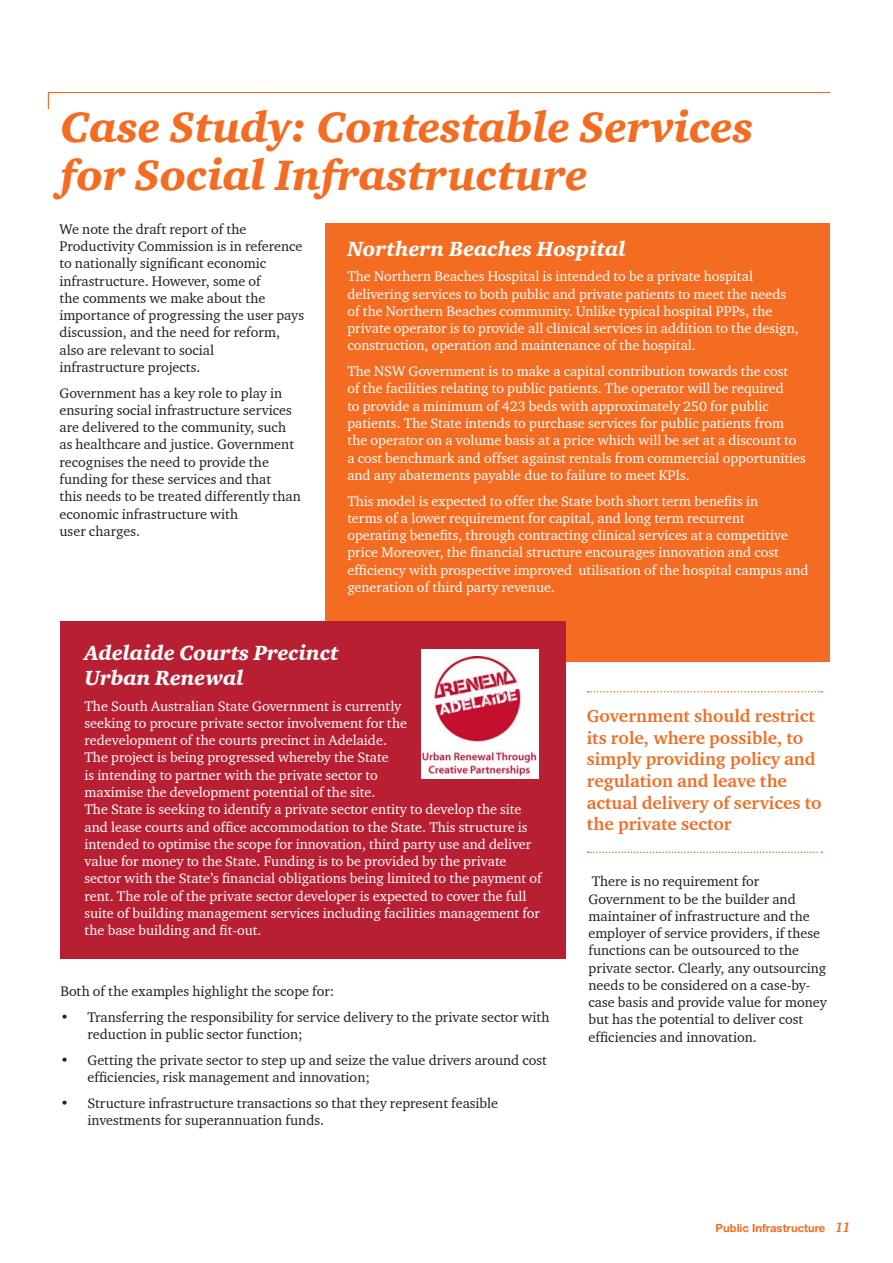
<style>
.page{position:relative;width:893px;height:1263px;background:#fff}
.page>*{position:absolute;margin:0;border:0;box-sizing:border-box;transform-origin:0 0}
.t1{font:43.5px/47.7px "Charter ITC Blac Ital";color:#f36c21}
.Smaller_heading{font:21px/25.2px "Charter ITC Blac Ital";color:#fff}
._2_Sub_Heading_Orang{font:700 18px/21.6px "Charter ITC";color:#f36c21}
.t2{font:14.25px/17.2px "Charter ITC";color:#fff}
.BODY_TEXT{font:14.25px/17.2px "Charter ITC";color:#231f20}
.t3{font:700 11.25px "Helvetica Neue";color:#f36c21}
.s1{font-family:"Charter ITC";font-style:italic;font-size:14.25px}
</style>
<div class="page">
<svg style="left:47px;top:92px;width:784px;height:17px"></svg>
<svg style="left:588px;top:691px;width:234px;height:1px"></svg>
<svg style="left:588px;top:851px;width:234px;height:2px"></svg>
<div style="left:326px;top:223px;width:504px;height:439px;background:#f36c21"></div>
<div style="left:60px;top:621px;width:506px;height:338px;background:#b91f33"></div>
<div style="left:421px;top:650px;width:117px;height:129px;background:#fff"></div>
<img style="left:421px;top:656px;width:116px;height:121px">
<p class="t1" style="left:61px;top:103px;width:695px">Case Study: Contestable Services for Social Infrastructure</p>
<p class="BODY_TEXT" style="left:60px;top:220px;width:246px">We note the draft report of the Productivity Commission is in reference to nationally significant economic infrastructure. However, some of<br>the comments we make about the importance of progressing the user pays discussion, and the need for reform, also are relevant to social<br>infrastructure projects.</p>
<p class="BODY_TEXT" style="left:60px;top:384px;width:243px">Government has a key role to play in ensuring social infrastructure services are delivered to the community, such as healthcare and justice. Government recognises the need to provide the funding for these services and that<br>this needs to be treated differently than economic infrastructure with<br>user charges.</p>
<p class="Smaller_heading" style="left:347px;top:236px;width:280px">Northern Beaches Hospital</p>
<p class="t2" style="left:347px;top:268px;width:453px">The Northern Beaches Hospital is intended to be a private hospital delivering services to both public and private patients to meet the needs of the Northern Beaches community. Unlike typical hospital PPPs, the private operator is to provide all clinical services in addition to the design, construction, operation and maintenance of the hospital.</p>
<p class="t2" style="left:347px;top:362px;width:460px">The NSW Government is to make a capital contribution towards the cost<br>of the facilities relating to public patients. The operator will be required<br>to provide a minimum of 423 beds with approximately 250 for public patients. The State intends to purchase services for public patients from the operator on a volume basis at a price which will be set at a discount to a cost benchmark and offset against rentals from commercial opportunities and any abatements payable due to failure to meet KPIs.</p>
<p class="t2" style="left:347px;top:492px;width:463px">This model is expected to offer the State both short term benefits in<br>terms of a lower requirement for capital, and long term recurrent<br>operating benefits, through contracting clinical services at a competitive price Moreover, the financial structure encourages innovation and cost efficiency with prospective improved utilisation of the hospital campus and generation of third party revenue.</p>
<p class="Smaller_heading" style="left:84px;top:640px;width:256px">Adelaide Courts Precinct<br>Urban Renewal</p>
<p class="t2" style="left:84px;top:697px;width:459px">The South Australian State Government is currently<br>seeking to procure private sector involvement for the<br>redevelopment of the courts precinct in Adelaide.<br>The project is being progressed whereby the State<br>is intending to partner with the private sector to<br>maximise the development potential of the site.<br>The State is seeking to identify a private sector entity to develop the site and lease courts and office accommodation to the State. This structure is intended to optimise the scope for innovation, third party use and deliver value for money to the State. Funding is to be provided by the private sector with the State’s financial obligations being limited to the payment of rent. The role of the private sector developer is expected to cover the full suite of building management services including facilities management for the base building and fit-out.</p>
<p class="BODY_TEXT" style="left:61px;top:982px;width:275px">Both of the examples highlight the scope for:</p>
<p class="BODY_TEXT" style="left:88px;top:1008px;width:463px;text-indent:-27px">• Transferring the responsibility for service delivery to the private sector with reduction in public sector function;</p>
<p class="BODY_TEXT" style="left:88px;top:1051px;width:461px;text-indent:-27px">• Getting the private sector to step up and seize the value drivers around cost efficiencies, risk management and innovation;</p>
<p class="BODY_TEXT" style="left:88px;top:1094px;width:412px;text-indent:-27px">• Structure infrastructure transactions so that they represent feasible investments for superannuation funds.</p>
<p class="_2_Sub_Heading_Orang" style="left:587px;top:705px;width:236px">Government should restrict its role, where possible, to simply providing policy and regulation and leave the actual delivery of services to the private sector</p>
<p class="BODY_TEXT" style="left:588px;top:873px;width:240px">There is no requirement for Government to be the builder and maintainer of infrastructure and the employer of service providers, if these functions can be outsourced to the private sector. Clearly, any outsourcing needs to be considered on a case-by&shy;case basis and provide value for money but has the potential to deliver cost efficiencies and innovation.</p>
<p class="t3" style="left:716px;top:1221px;width:136px">Public Infrastructure <span class="s1">11</span></p>
</div>
